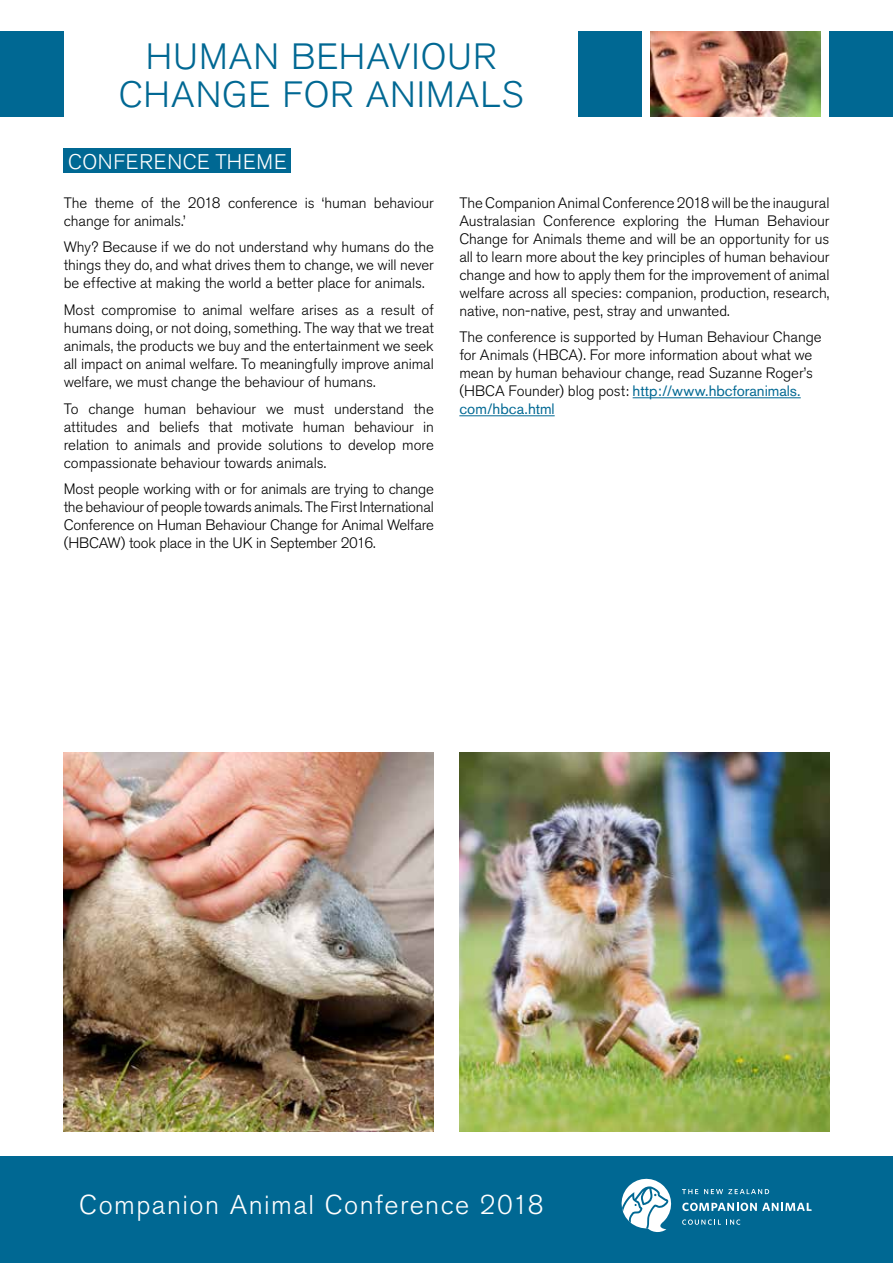
<style>
.page{position:relative;width:893px;height:1263px;background:#fff}
.page>*{position:absolute;margin:0;border:0;box-sizing:border-box;transform-origin:0 0}
.t1{font:300 36.3px/38.2px "Akzidenz Grotesk BE";letter-spacing:.025em;color:#006893;text-align:center}
.t2{font:300 27px "Akzidenz Grotesk BE";letter-spacing:.055em;color:#fff}
.t3{font:300 21px "Akzidenz Grotesk BE";letter-spacing:.04em;color:#fff}
.t4{font:300 15px/18px "Akzidenz Grotesk BE";letter-spacing:-.005em;color:#000;text-align:justify}
.s1{font-weight:400;color:#006893}
</style>
<div class="page">
<div style="left:579px;top:32px;width:63px;height:85px;background:#006893"></div>
<div style="left:829px;top:32px;width:64px;height:85px;background:#006893"></div>
<div style="left:0;top:32px;width:64px;height:85px;background:#006893"></div>
<img style="left:651px;top:32px;width:170px;height:85px">
<div style="left:0;top:1157px;width:893px;height:106px;background:#006893"></div>
<svg style="left:682px;top:1189px;width:16px;height:5px"></svg>
<svg style="left:704px;top:1189px;width:65px;height:5px"></svg>
<svg style="left:682px;top:1203px;width:130px;height:8px"></svg>
<svg style="left:682px;top:1219px;width:58px;height:6px"></svg>
<svg style="left:621px;top:1178px;width:51px;height:54px"></svg>
<div style="left:64px;top:149px;width:227px;height:24px;background:#006893"></div>
<hr style="left:633px;top:397px;width:168px;height:1px;background:#006893">
<hr style="left:459px;top:415px;width:96px;height:1px;background:#006893">
<img style="left:459px;top:753px;width:370px;height:378px">
<img style="left:64px;top:753px;width:370px;height:378px">
<h1 class="t1" style="left:119px;top:38px;width:406px">HUMAN BEHAVIOUR<br>CHANGE FOR ANIMALS</h1>
<h3 class="t3" style="left:68px;top:150px;width:220px">CONFERENCE THEME</h3>
<p class="t4" style="left:64px;top:194px;width:372px">The theme of the 2018 conference is ‘human behaviour change for animals.’</p>
<p class="t4" style="left:64px;top:239px;width:372px">Why? Because if we do not understand why humans do the things they do, and what drives them to change, we will never be effective at making the world a better place for animals.</p>
<p class="t4" style="left:64px;top:301px;width:372px">Most compromise to animal welfare arises as a result of humans doing, or not doing, something. The way that we treat animals, the products we buy and the entertainment we seek all impact on animal welfare. To meaningfully improve animal welfare, we must change the behaviour of humans.</p>
<p class="t4" style="left:64px;top:400px;width:372px">To change human behaviour we must understand the attitudes and beliefs that motivate human behaviour in relation to animals and provide solutions to develop more compassionate behaviour towards animals.</p>
<p class="t4" style="left:64px;top:480px;width:372px">Most people working with or for animals are trying to change the behaviour of people towards animals. The First International Conference on Human Behaviour Change for Animal Welfare (HBCAW) took place in the UK in September 2016.</p>
<p class="t4" style="left:459px;top:194px;width:372px">The Companion Animal Conference 2018 will be the inaugural Australasian Conference exploring the Human Behaviour Change for Animals theme and will be an opportunity for us all to learn more about the key principles of human behaviour change and how to apply them for the improvement of animal welfare across all species: companion, production, research, native, non-native, pest, stray and unwanted.</p>
<p class="t4" style="left:459px;top:328px;width:364px;text-align:left">The conference is supported by Human Behaviour Change for Animals (HBCA). For more information about what we mean by human behaviour change, read Suzanne Roger’s (HBCA Founder) blog post: <span class="s1">http://www.hbcforanimals. com/hbca.html</span></p>
<h2 class="t2" style="left:79px;top:1189px;width:466px">Companion Animal Conference 2018</h2>
</div>
